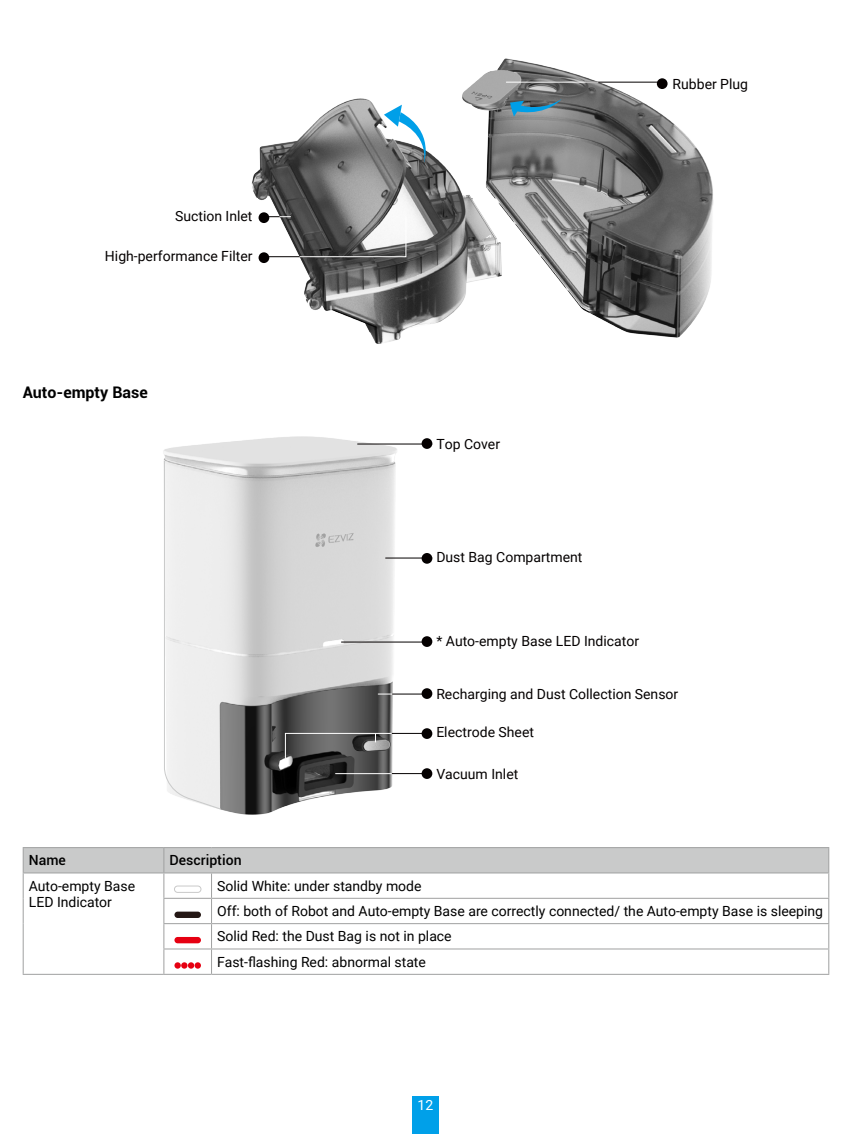
<style>
.page{position:relative;width:851px;height:1134px;background:#fff}
.page>*{position:absolute;margin:0;border:0;box-sizing:border-box;transform-origin:0 0}
.t1{font:700 16px "Roboto";color:#000}
.t2{font:14px/25.4px "Roboto";color:#000}
.t3{font:14px "Roboto";color:#040000}
.t4{font:500 14px "Roboto";color:#000}
.t5{font:14px "Roboto";color:#fff}
</style>
<div class="page">
<div style="left:412px;top:1096px;width:27px;height:38px;background:#00a0e9"></div>
<img style="left:251px;top:98px;width:208px;height:246px">
<img style="left:459px;top:58px;width:255px;height:280px">
<svg style="left:510px;top:99px;width:52px;height:20px"></svg>
<hr style="left:586px;top:82px;width:78px;height:1px;background:#040000">
<div style="left:656px;top:78px;width:11px;height:11px;background:#040000;border-radius:50%"></div>
<svg style="left:384px;top:105px;width:51px;height:58px"></svg>
<div style="left:258px;top:252px;width:11px;height:11px;background:#040000;border-radius:50%"></div>
<div style="left:258px;top:212px;width:11px;height:11px;background:#040000;border-radius:50%"></div>
<hr style="left:263px;top:256px;width:46px;height:1px;background:#040000">
<svg style="left:299px;top:216px;width:107px;height:41px"></svg>
<svg style="left:269px;top:216px;width:21px;height:1px"></svg>
<hr style="left:506px;top:82px;width:92px;height:1px;background:#fff">
<div style="left:421px;top:438px;width:11px;height:11px;background:#040000;border-radius:50%"></div>
<div style="left:421px;top:553px;width:11px;height:11px;background:#040000;border-radius:50%"></div>
<div style="left:421px;top:636px;width:11px;height:11px;background:#040000;border-radius:50%"></div>
<div style="left:421px;top:688px;width:11px;height:11px;background:#040000;border-radius:50%"></div>
<div style="left:421px;top:728px;width:11px;height:11px;background:#040000;border-radius:50%"></div>
<div style="left:421px;top:768px;width:11px;height:11px;background:#040000;border-radius:50%"></div>
<img style="left:163px;top:436px;width:240px;height:379px">
<hr style="left:357px;top:444px;width:75px;height:1px;background:#040000">
<hr style="left:385px;top:558px;width:47px;height:1px;background:#040000">
<hr style="left:341px;top:642px;width:87px;height:1px;background:#040000">
<svg style="left:378px;top:694px;width:14px;height:1px"></svg>
<svg style="left:285px;top:733px;width:107px;height:27px;background:#5f5f5f"></svg>
<hr style="left:335px;top:773px;width:56px;height:1px;background:#fff">
<hr style="left:392px;top:733px;width:34px;height:1px;background:#040000">
<hr style="left:392px;top:773px;width:35px;height:1px;background:#040000">
<hr style="left:392px;top:694px;width:31px;height:1px;background:#040000">
<svg style="left:164px;top:460px;width:57px;height:350px"></svg>
<hr style="left:23px;top:847px;width:141px;height:1px;background:#9fa0a0">
<hr style="left:164px;top:847px;width:47px;height:1px;background:#9fa0a0">
<hr style="left:211px;top:847px;width:618px;height:1px;background:#9fa0a0">
<svg style="left:23px;top:848px;width:806px;height:126px"></svg>
<hr style="left:23px;top:974px;width:141px;height:1px;background:#9fa0a0">
<hr style="left:164px;top:974px;width:47px;height:1px;background:#9fa0a0">
<hr style="left:211px;top:974px;width:618px;height:1px;background:#9fa0a0">
<div style="left:174px;top:886px;width:27px;height:6px;background:#fff;border-radius:3px"></div>
<div style="left:174px;top:886px;width:27px;height:7px;border:1px solid #c9c9c9;border-radius:3px"></div>
<div style="left:174px;top:912px;width:27px;height:6px;background:#241714;border-radius:3px"></div>
<div style="left:174px;top:937px;width:27px;height:6px;background:#e60012;border-radius:3px"></div>
<svg style="left:174px;top:962px;width:7px;height:7px"></svg>
<div style="left:181px;top:962px;width:6px;height:7px;background:#e60012;border-radius:50%"></div>
<div style="left:188px;top:962px;width:6px;height:7px;background:#e60012;border-radius:50%"></div>
<div style="left:194px;top:962px;width:7px;height:7px;background:#e60012;border-radius:50%"></div>
<p class="t3" style="left:175px;top:206px;width:79px">Suction Inlet</p>
<p class="t3" style="left:105px;top:246px;width:149px">High-performance Filter</p>
<p class="t1" style="left:23px;top:381px;width:127px">Auto-empty Base</p>
<p class="t3" style="left:672px;top:75px;width:77px">Rubber Plug</p>
<p class="t3" style="left:436px;top:434px;width:65px">Top Cover</p>
<p class="t3" style="left:436px;top:548px;width:147px">Dust Bag Compartment</p>
<p class="t3" style="left:436px;top:632px;width:204px">* Auto-empty Base LED Indicator</p>
<p class="t3" style="left:436px;top:684px;width:243px">Recharging and Dust Collection Sensor</p>
<p class="t3" style="left:436px;top:722px;width:99px">Electrode Sheet</p>
<p class="t3" style="left:436px;top:764px;width:83px">Vacuum Inlet</p>
<p class="t4" style="left:29px;top:850px;width:38px">Name</p>
<p class="t4" style="left:169px;top:850px;width:73px">Description</p>
<p class="t2" style="left:29px;top:877px;width:108px;line-height:16.8px">Auto-empty Base<br>LED Indicator</p>
<p class="t2" style="left:217px;top:872px;width:607px">Solid White: under standby mode<br>Off: both of Robot and Auto-empty Base are correctly connected/ the Auto-empty Base is sleeping Solid Red: the Dust Bag is not in place<br>Fast-flashing Red: abnormal state</p>
<p class="t5" style="left:417px;top:1095px;width:17px">12</p>
</div>
